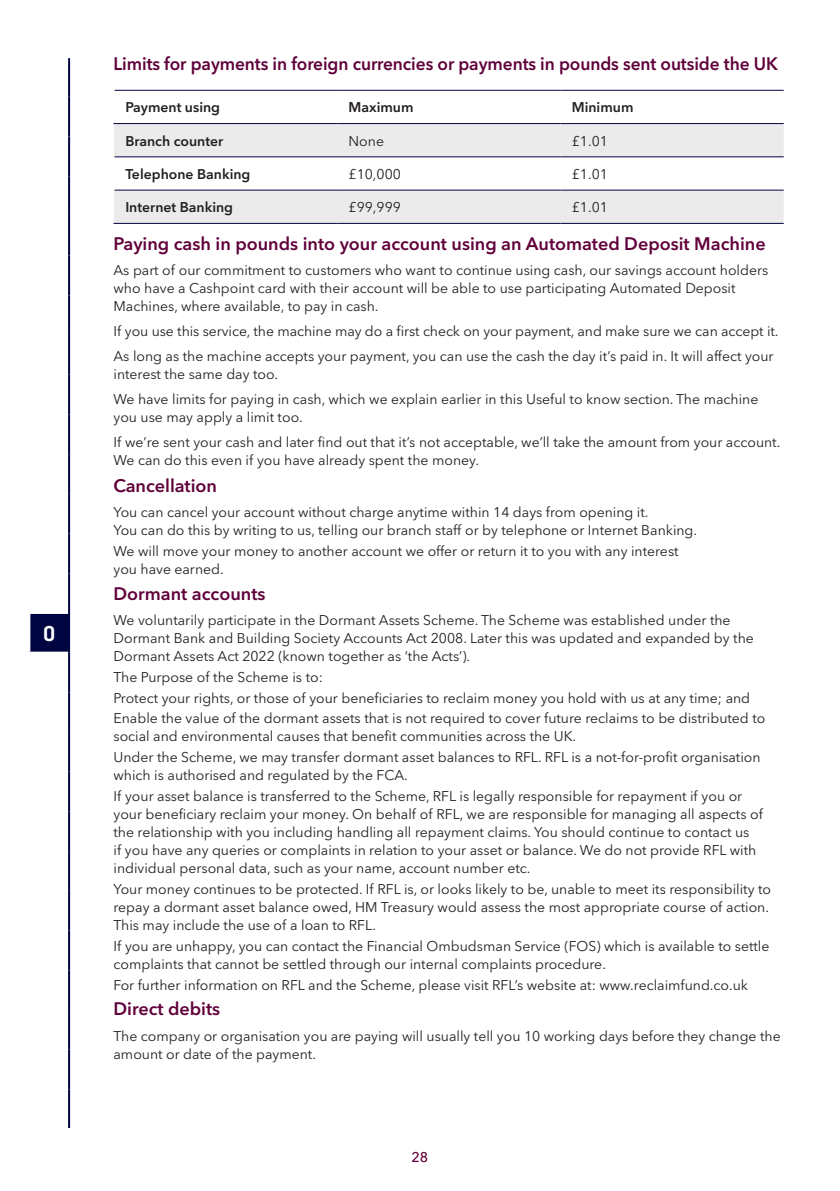
<style>
.page{position:relative;width:840px;height:1191px;background:#fff}
.page>*{position:absolute;margin:0;border:0;box-sizing:border-box;transform-origin:0 0}
.t1{font:700 22px "Bo S Pill Gothic";color:#fff}
.NEW_TC_Sub_Header_3{font:600 18px "Avenir Next LT Pro";color:#60003a}
.NEW_TC_Body_Copy{font:600 18px "Avenir Next LT Pro";letter-spacing:-.005em;color:#60003a;scale:.96 1}
.NEW_TC_Body_Copy-2{font:14px/18px "Avenir Next LT Pro";color:#231f20}
.NEW_TC_Sub_Header_3-2{font:14px/18px "Avenir Next LT Pro";color:#231f20}
.NEW_TC_Body_Copy-3{font:600 14px "Avenir Next LT Pro";color:#231f20}
.t2{font:500 14px "Avenir Next LT Pro";color:#60003a}
</style>
<div class="page">
<div style="left:114px;top:124px;width:669px;height:99px;background:#ebebeb"></div>
<svg style="left:114px;top:157px;width:669px;height:33px"></svg>
<hr style="left:114px;top:90px;width:223px;height:1px;background:#000541">
<hr style="left:337px;top:90px;width:223px;height:1px;background:#000541">
<hr style="left:560px;top:90px;width:223px;height:1px;background:#000541">
<hr style="left:113px;top:123px;width:224px;height:1px;background:#000541">
<hr style="left:337px;top:123px;width:223px;height:1px;background:#000541">
<hr style="left:560px;top:123px;width:223px;height:1px;background:#000541">
<hr style="left:114px;top:156px;width:223px;height:1px;background:#000541">
<hr style="left:337px;top:156px;width:223px;height:1px;background:#000541">
<hr style="left:560px;top:156px;width:223px;height:1px;background:#000541">
<hr style="left:114px;top:190px;width:223px;height:1px;background:#000541">
<hr style="left:337px;top:190px;width:223px;height:1px;background:#000541">
<hr style="left:560px;top:190px;width:223px;height:1px;background:#000541">
<hr style="left:113px;top:223px;width:224px;height:1px;background:#000541">
<hr style="left:337px;top:223px;width:223px;height:1px;background:#000541">
<hr style="left:560px;top:223px;width:223px;height:1px;background:#000541">
<div style="left:29px;top:613px;width:40px;height:39px;background:#000541"></div>
<hr style="left:28px;top:612px;width:40px;height:2px;background:#fff">
<hr style="left:28px;top:651px;width:40px;height:2px;background:#fff">
<hr style="left:28px;top:614px;width:2px;height:37px;background:#fff">
<hr style="left:68px;top:58px;width:2px;height:39px;background:#000541">
<hr style="left:68px;top:97px;width:2px;height:39px;background:#000541">
<hr style="left:68px;top:136px;width:2px;height:40px;background:#000541">
<hr style="left:68px;top:176px;width:2px;height:40px;background:#000541">
<hr style="left:68px;top:216px;width:2px;height:40px;background:#000541">
<hr style="left:68px;top:256px;width:2px;height:39px;background:#000541">
<hr style="left:68px;top:295px;width:2px;height:40px;background:#000541">
<hr style="left:68px;top:335px;width:2px;height:40px;background:#000541">
<hr style="left:68px;top:375px;width:2px;height:39px;background:#000541">
<hr style="left:68px;top:414px;width:2px;height:40px;background:#000541">
<hr style="left:68px;top:454px;width:2px;height:40px;background:#000541">
<hr style="left:68px;top:494px;width:2px;height:39px;background:#000541">
<hr style="left:68px;top:533px;width:2px;height:40px;background:#000541">
<hr style="left:68px;top:573px;width:2px;height:40px;background:#000541">
<hr style="left:68px;top:613px;width:2px;height:39px;background:#000541">
<hr style="left:68px;top:652px;width:2px;height:40px;background:#000541">
<hr style="left:68px;top:692px;width:2px;height:40px;background:#000541">
<hr style="left:68px;top:732px;width:2px;height:39px;background:#000541">
<hr style="left:68px;top:771px;width:2px;height:40px;background:#000541">
<hr style="left:68px;top:811px;width:2px;height:40px;background:#000541">
<hr style="left:68px;top:851px;width:2px;height:40px;background:#000541">
<hr style="left:68px;top:891px;width:2px;height:39px;background:#000541">
<hr style="left:68px;top:930px;width:2px;height:40px;background:#000541">
<hr style="left:68px;top:970px;width:2px;height:40px;background:#000541">
<hr style="left:68px;top:1010px;width:2px;height:39px;background:#000541">
<hr style="left:68px;top:1049px;width:2px;height:40px;background:#000541">
<hr style="left:68px;top:1089px;width:2px;height:39px;background:#000541">
<p class="t1" style="left:43px;top:620px;width:14px">O</p>
<p class="NEW_TC_Body_Copy" style="left:113px;top:53px;width:693px">Limits for payments in foreign currencies or payments in pounds sent outside the UK</p>
<p class="NEW_TC_Body_Copy-3" style="left:125px;top:99px;width:96px">Payment using</p>
<p class="NEW_TC_Body_Copy-3" style="left:348px;top:99px;width:66px">Maximum</p>
<p class="NEW_TC_Body_Copy-3" style="left:571px;top:99px;width:63px">Minimum</p>
<p class="NEW_TC_Body_Copy-3" style="left:125px;top:132px;width:99px">Branch counter</p>
<p class="NEW_TC_Body_Copy-2" style="left:348px;top:132px;width:37px">None</p>
<p class="NEW_TC_Body_Copy-2" style="left:571px;top:132px;width:38px">£1.01</p>
<p class="NEW_TC_Body_Copy-3" style="left:125px;top:165px;width:126px">Telephone Banking</p>
<p class="NEW_TC_Body_Copy-2" style="left:348px;top:165px;width:54px">£10,000</p>
<p class="NEW_TC_Body_Copy-2" style="left:571px;top:165px;width:38px">£1.01</p>
<p class="NEW_TC_Body_Copy-3" style="left:125px;top:199px;width:109px">Internet Banking</p>
<p class="NEW_TC_Body_Copy-2" style="left:348px;top:198px;width:54px">£99,999</p>
<p class="NEW_TC_Body_Copy-2" style="left:571px;top:198px;width:38px">£1.01</p>
<p class="NEW_TC_Sub_Header_3" style="left:113px;top:232px;width:653px">Paying cash in pounds into your account using an Automated Deposit Machine</p>
<p class="NEW_TC_Sub_Header_3-2" style="left:113px;top:261px;width:656px">As part of our commitment to customers who want to continue using cash, our savings account holders who have a Cashpoint card with their account will be able to use participating Automated Deposit<br>Machines, where available, to pay in cash.</p>
<p class="NEW_TC_Sub_Header_3-2" style="left:113px;top:322px;width:666px">If you use this service, the machine may do a first check on your payment, and make sure we can accept it.</p>
<p class="NEW_TC_Sub_Header_3-2" style="left:113px;top:347px;width:661px">As long as the machine accepts your payment, you can use the cash the day it’s paid in. It will affect your interest the same day too.</p>
<p class="NEW_TC_Sub_Header_3-2" style="left:113px;top:390px;width:646px">We have limits for paying in cash, which we explain earlier in this Useful to know section. The machine you use may apply a limit too.</p>
<p class="NEW_TC_Sub_Header_3-2" style="left:113px;top:433px;width:668px">If we’re sent your cash and later find out that it’s not acceptable, we’ll take the amount from your account.<br>We can do this even if you have already spent the money.</p>
<p class="NEW_TC_Sub_Header_3" style="left:113px;top:475px;width:105px">Cancellation</p>
<p class="NEW_TC_Body_Copy-2" style="left:113px;top:503px;width:584px">You can cancel your account without charge anytime within 14 days from opening it.<br>You can do this by writing to us, telling our branch staff or by telephone or Internet Banking.</p>
<p class="NEW_TC_Body_Copy-2" style="left:113px;top:542px;width:566px">We will move your money to another account we offer or return it to you with any interest you have earned.</p>
<p class="NEW_TC_Sub_Header_3" style="left:113px;top:582px;width:153px">Dormant accounts</p>
<p class="NEW_TC_Body_Copy-2" style="left:113px;top:611px;width:641px">We voluntarily participate in the Dormant Assets Scheme. The Scheme was established under the<br>Dormant Bank and Building Society Accounts Act 2008. Later this was updated and expanded by the<br>Dormant Assets Act 2022 (known together as ‘the Acts’).</p>
<p class="NEW_TC_Body_Copy-2" style="left:113px;top:668px;width:211px">The Purpose of the Scheme is to:</p>
<p class="NEW_TC_Body_Copy-2" style="left:113px;top:688px;width:638px">Protect your rights, or those of your beneficiaries to reclaim money you hold with us at any time; and</p>
<p class="NEW_TC_Body_Copy-2" style="left:113px;top:709px;width:653px">Enable the value of the dormant assets that is not required to cover future reclaims to be distributed to social and environmental causes that benefit communities across the UK.</p>
<p class="NEW_TC_Body_Copy-2" style="left:113px;top:748px;width:648px">Under the Scheme, we may transfer dormant asset balances to RFL. RFL is a not-for-profit organisation which is authorised and regulated by the FCA.</p>
<p class="NEW_TC_Body_Copy-2" style="left:113px;top:787px;width:650px">If your asset balance is transferred to the Scheme, RFL is legally responsible for repayment if you or your beneficiary reclaim your money. On behalf of RFL, we are responsible for managing all aspects of the relationship with you including handling all repayment claims. You should continue to contact us<br>if you have any queries or complaints in relation to your asset or balance. We do not provide RFL with individual personal data, such as your name, account number etc.</p>
<p class="NEW_TC_Body_Copy-2" style="left:113px;top:880px;width:658px">Your money continues to be protected. If RFL is, or looks likely to be, unable to meet its responsibility to repay a dormant asset balance owed, HM Treasury would assess the most appropriate course of action.<br>This may include the use of a loan to RFL.</p>
<p class="NEW_TC_Body_Copy-2" style="left:113px;top:937px;width:657px">If you are unhappy, you can contact the Financial Ombudsman Service (FOS) which is available to settle complaints that cannot be settled through our internal complaints procedure.</p>
<p class="NEW_TC_Body_Copy-2" style="left:113px;top:975px;width:635px">For further information on RFL and the Scheme, please visit RFL’s website at: www.reclaimfund.co.uk</p>
<p class="NEW_TC_Sub_Header_3" style="left:113px;top:998px;width:108px">Direct debits</p>
<p class="NEW_TC_Body_Copy-2" style="left:113px;top:1026px;width:668px">The company or organisation you are paying will usually tell you 10 working days before they change the amount or date of the payment.</p>
<p class="t2" style="left:411px;top:1148px;width:18px">28</p>
</div>
